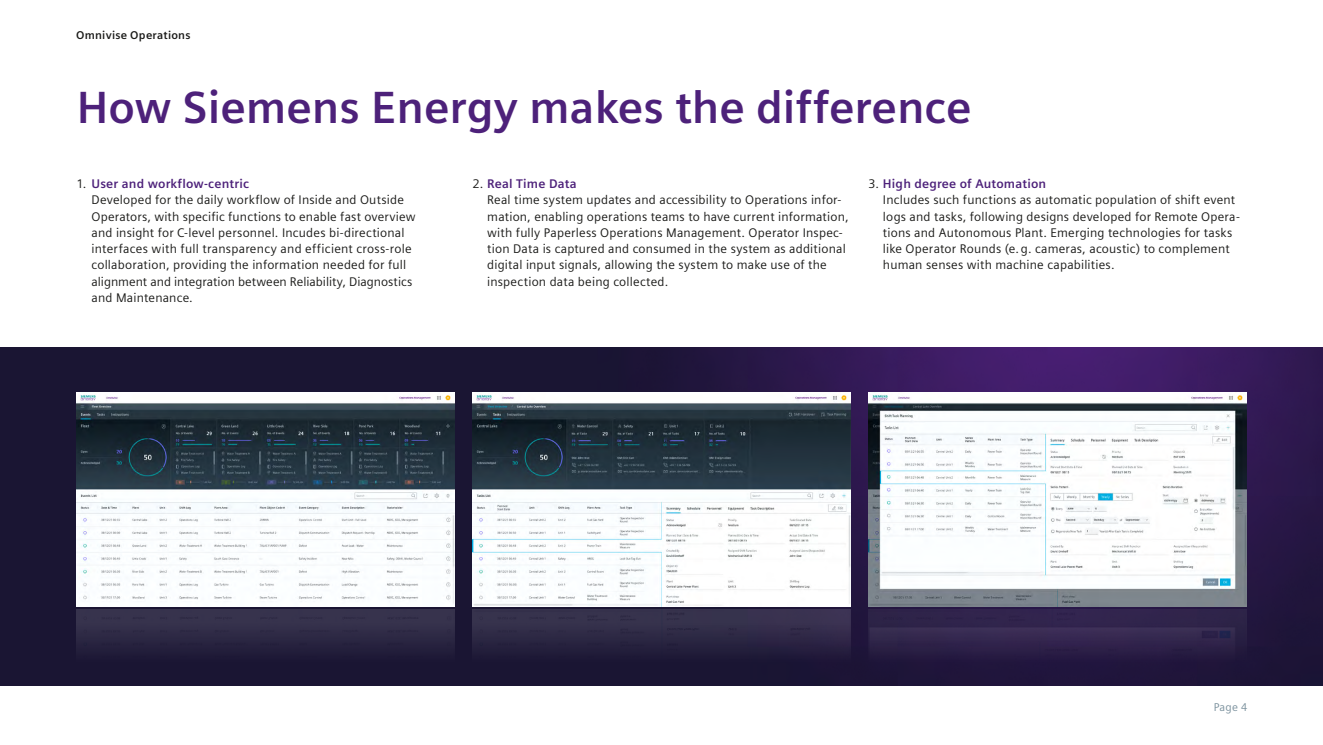
<style>
.page{position:relative;width:1323px;height:745px;background:#fff}
.page>*{position:absolute;margin:0;border:0;box-sizing:border-box;transform-origin:0 0}
.Ü1_36pt{font:700 45px "Siemens Sans";color:#4d217a}
.t1{font:12.5px/16.2px "Siemens Sans";letter-spacing:.015em;color:#1a1a18}
.t2{font:700 11.25px "Siemens Sans";letter-spacing:.025em;color:#1a1a18}
.t3{font:11.25px "Siemens Sans";color:#7b919d}
.s1{font-weight:700;color:#4d217a}
</style>
<div class="page">
<img style="left:0;top:347px;width:1323px;height:337px">
<img style="left:76px;top:392px;width:379px;height:213px">
<img style="left:472px;top:392px;width:379px;height:213px">
<img style="left:76px;top:609px;width:379px;height:77px">
<img style="left:868px;top:609px;width:379px;height:77px">
<img style="left:472px;top:609px;width:379px;height:77px">
<img style="left:868px;top:392px;width:379px;height:213px">
<p class="t2" style="left:76px;top:29px;width:116px">Omnivise Operations</p>
<p class="Ü1_36pt" style="left:77px;top:82px;width:896px">How Siemens Energy makes the difference</p>
<p class="t1" style="left:92px;top:175px;width:326px;text-indent:-14px">1. <span class="s1">User and workflow-centric<br></span>Developed for the daily workflow of Inside and Outside Operators, with specific functions to enable fast overview and insight for C-level personnel. Incudes bi-directional interfaces with full transparency and efficient cross-role collaboration, providing the information needed for full alignment and integration between Reliability, Diagnostics and Maintenance.</p>
<p class="t1" style="left:487px;top:175px;width:363px;text-indent:-14px">2. <span class="s1">Real Time Data<br></span>Real time system updates and accessibility to Operations infor&shy;mation, enabling operations teams to have current information, with fully Paperless Operations Management. Operator Inspec&shy;tion Data is captured and consumed in the system as additional digital input signals, allowing the system to make use of the inspection data being collected.</p>
<p class="t1" style="left:883px;top:175px;width:358px;text-indent:-14px">3. <span class="s1">High degree of Automation<br></span>Includes such functions as automatic population of shift event logs and tasks, following designs developed for Remote Opera&shy;tions and Autonomous Plant. Emerging technologies for tasks like Operator Rounds (e.g. cameras, acoustic) to complement human senses with machine capabilities.</p>
<p class="t3" style="left:1214px;top:700px;width:35px">Page 4</p>
</div>
